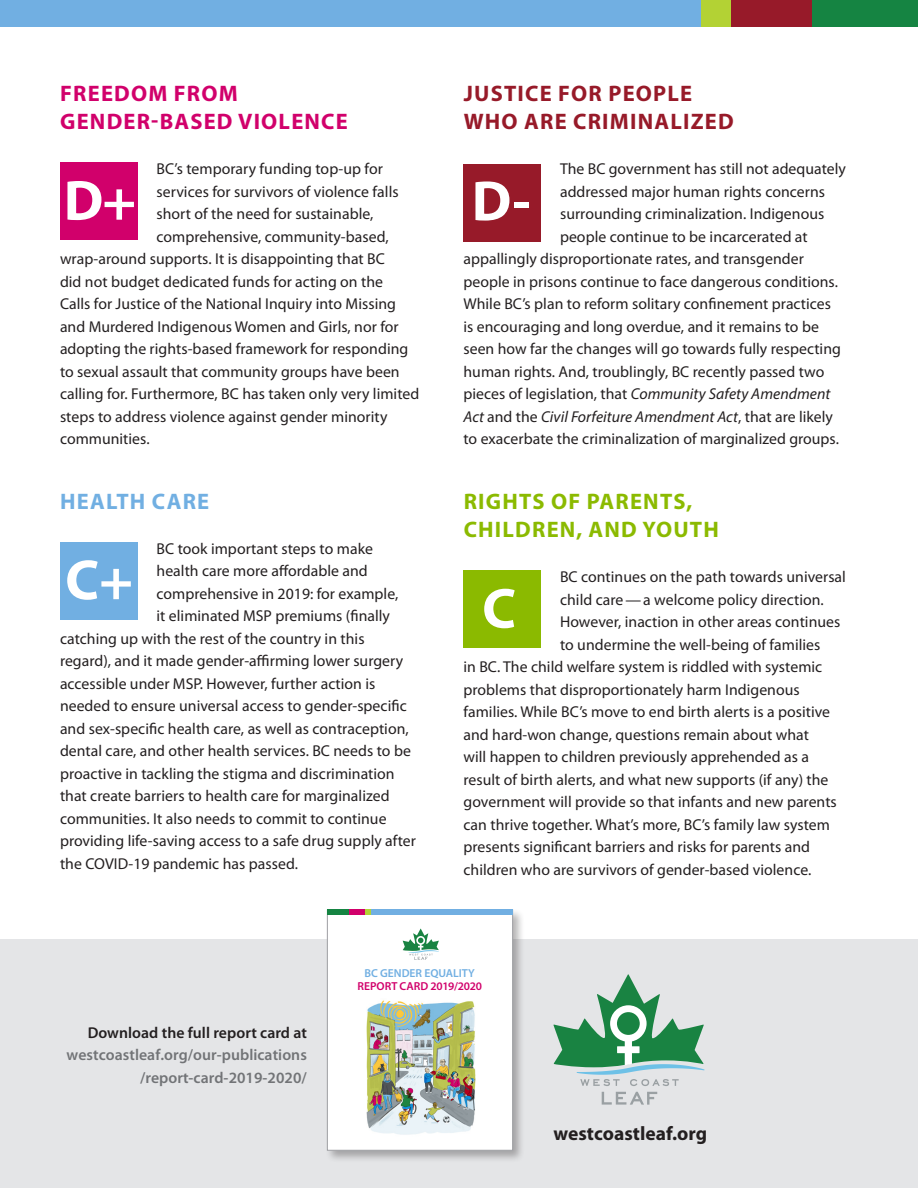
<style>
.page{position:relative;width:918px;height:1188px;background:#fff}
.page>*{position:absolute;margin:0;border:0;box-sizing:border-box;transform-origin:0 0}
.big_letter_in_margin{font:700 57px "Myriad Pro";color:#fff}
.head_2_exec_sum{font:700 22.5px/28.5px "Myriad Pro";letter-spacing:.055em;color:#971a29}
.head_2_exec_sum-2{font:700 22.5px/28.5px "Myriad Pro";letter-spacing:.055em;color:#8bba00}
.head_2_exec_sum-3{font:700 22.5px/28.5px "Myriad Pro";letter-spacing:.055em;color:#d1006b}
.head_2_exec_sum-4{font:700 22.5px "Myriad Pro";letter-spacing:.055em;color:#71afe2}
.body_text{font:700 19.5px "Myriad Pro";letter-spacing:.005em;color:#231f20}
.body_text-2{font:15.75px "Myriad Pro";letter-spacing:.005em;color:#231f20}
.body_text-3{font:600 15.75px/22.5px "Myriad Pro";letter-spacing:.005em;color:#727477;text-align:right}
.body_text-4{font:italic 15.75px "Myriad Pro";letter-spacing:.005em;color:#231f20}
.t1{font:600 11.55px/13.4px "Myriad Pro";color:#d1006b;text-align:center}
.s1{font-style:italic}
.s2{font-style:normal}
.s3{color:#231f20}
.s4{color:#71afe2}
</style>
<div class="page">
<div style="left:0;top:939px;width:918px;height:249px;background:#e4e5e7"></div>
<div style="left:60px;top:163px;width:77px;height:77px;background:#d1006b"></div>
<div style="left:60px;top:542px;width:77px;height:77px;background:#71afe2"></div>
<div style="left:464px;top:165px;width:77px;height:77px;background:#971a29"></div>
<div style="left:464px;top:571px;width:77px;height:77px;background:#8bba00"></div>
<div style="left:325px;top:908px;width:200px;height:255px;background:#231f20;opacity:.33"></div>
<div style="left:327px;top:910px;width:186px;height:240px;background:#fff;border:1px solid #a0a1a5"></div>
<div style="left:327px;top:910px;width:22px;height:5px;background:#158442"></div>
<div style="left:349px;top:910px;width:16px;height:5px;background:#d1006b"></div>
<svg style="left:365px;top:910px;width:6px;height:5px"></svg>
<div style="left:371px;top:910px;width:142px;height:5px;background:#71afe2"></div>
<svg style="left:403px;top:929px;width:36px;height:31px"></svg>
<img style="left:367px;top:1000px;width:108px;height:135px">
<svg style="left:602px;top:1092px;width:55px;height:13px"></svg>
<svg style="left:554px;top:974px;width:151px;height:112px"></svg>
<div style="left:811px;top:0;width:107px;height:27px;background:#158442"></div>
<div style="left:731px;top:0;width:80px;height:27px;background:#971a29"></div>
<div style="left:701px;top:0;width:30px;height:27px;background:#b3d234"></div>
<div style="left:0;top:0;width:701px;height:27px;background:#71afe2"></div>
<p class="head_2_exec_sum-3" style="left:60px;top:78px;width:289px">FREEDOM FROM<br>GENDER-BASED VIOLENCE</p>
<p class="body_text-2" style="left:157px;top:159px;width:228px">BC’s temporary funding top-up for</p>
<p class="body_text-2" style="left:157px;top:182px;width:244px">services for survivors of violence falls</p>
<p class="body_text-2" style="left:157px;top:204px;width:218px">short of the need for sustainable,</p>
<p class="body_text-2" style="left:157px;top:227px;width:234px">comprehensive, community-based,</p>
<p class="body_text-2" style="left:60px;top:249px;width:326px">wrap-around supports. It is disappointing that BC</p>
<p class="body_text-2" style="left:60px;top:272px;width:325px">did not budget dedicated funds for acting on the</p>
<p class="body_text-2" style="left:60px;top:294px;width:337px">Calls for Justice of the National Inquiry into Missing</p>
<p class="body_text-2" style="left:60px;top:317px;width:340px">and Murdered Indigenous Women and Girls, nor for</p>
<p class="body_text-2" style="left:60px;top:339px;width:350px">adopting the rights-based framework for responding</p>
<p class="body_text-2" style="left:60px;top:362px;width:341px">to sexual assault that community groups have been</p>
<p class="body_text-2" style="left:60px;top:384px;width:361px">calling for. Furthermore, BC has taken only very limited</p>
<p class="body_text-2" style="left:60px;top:407px;width:329px">steps to address violence against gender minority</p>
<p class="body_text-2" style="left:60px;top:429px;width:91px">communities.</p>
<p class="big_letter_in_margin" style="left:64px;top:163px;width:74px">D+</p>
<p class="head_2_exec_sum-4" style="left:60px;top:487px;width:151px">HEALTH CARE</p>
<p class="body_text-2" style="left:157px;top:539px;width:218px">BC took important steps to make</p>
<p class="body_text-2" style="left:157px;top:561px;width:213px">health care more affordable and</p>
<p class="body_text-2" style="left:157px;top:584px;width:243px">comprehensive in 2019: for example,</p>
<p class="body_text-2" style="left:157px;top:606px;width:235px">it eliminated MSP premiums (finally</p>
<p class="body_text-2" style="left:60px;top:629px;width:306px">catching up with the rest of the country in this</p>
<p class="body_text-2" style="left:60px;top:651px;width:345px">regard), and it made gender-affirming lower surgery</p>
<p class="body_text-2" style="left:60px;top:674px;width:317px">accessible under MSP. However, further action is</p>
<p class="body_text-2" style="left:60px;top:696px;width:348px">needed to ensure universal access to gender-specific</p>
<p class="body_text-2" style="left:60px;top:719px;width:350px">and sex-specific health care, as well as contraception,</p>
<p class="body_text-2" style="left:60px;top:741px;width:352px">dental care, and other health services. BC needs to be</p>
<p class="body_text-2" style="left:60px;top:764px;width:336px">proactive in tackling the stigma and discrimination</p>
<p class="body_text-2" style="left:60px;top:786px;width:331px">that create barriers to health care for marginalized</p>
<p class="body_text-2" style="left:60px;top:809px;width:328px">communities. It also needs to commit to continue</p>
<p class="body_text-2" style="left:60px;top:831px;width:358px">providing life-saving access to a safe drug supply after</p>
<p class="body_text-2" style="left:60px;top:854px;width:240px">the COVID-19 pandemic has passed.</p>
<p class="big_letter_in_margin" style="left:65px;top:543px;width:69px">C+</p>
<p class="head_2_exec_sum" style="left:464px;top:78px;width:272px">JUSTICE FOR PEOPLE<br>WHO ARE CRIMINALIZED</p>
<p class="body_text-2" style="left:560px;top:159px;width:287px">The BC government has still not adequately</p>
<p class="body_text-2" style="left:560px;top:182px;width:267px">addressed major human rights concerns</p>
<p class="body_text-2" style="left:560px;top:204px;width:266px">surrounding criminalization. Indigenous</p>
<p class="body_text-2" style="left:560px;top:227px;width:249px">people continue to be incarcerated at</p>
<p class="body_text-2" style="left:464px;top:249px;width:342px">appallingly disproportionate rates, and transgender</p>
<p class="body_text-2" style="left:464px;top:272px;width:376px">people in prisons continue to face dangerous conditions.</p>
<p class="body_text-2" style="left:464px;top:294px;width:369px">While BC’s plan to reform solitary confinement practices</p>
<p class="body_text-2" style="left:464px;top:317px;width:357px">is encouraging and long overdue, and it remains to be</p>
<p class="body_text-2" style="left:464px;top:339px;width:379px">seen how far the changes will go towards fully respecting</p>
<p class="body_text-2" style="left:464px;top:362px;width:362px">human rights. And, troublingly, BC recently passed two</p>
<p class="body_text-2" style="left:464px;top:384px;width:368px">pieces of legislation, that <span class="s1">Community Safety Amendment</span></p>
<p class="body_text-4" style="left:464px;top:407px;width:371px">Act <span class="s2">and the</span> Civil Forfeiture Amendment Act<span class="s2">, that are likely</span></p>
<p class="body_text-2" style="left:464px;top:429px;width:377px">to exacerbate the criminalization of marginalized groups.</p>
<p class="big_letter_in_margin" style="left:472px;top:164px;width:60px">D-</p>
<p class="head_2_exec_sum-2" style="left:464px;top:486px;width:257px">RIGHTS OF PARENTS,<br>CHILDREN, AND YOUTH</p>
<p class="body_text-2" style="left:560px;top:567px;width:287px">BC continues on the path towards universal</p>
<p class="body_text-2" style="left:560px;top:590px;width:265px">child care—a welcome policy direction.</p>
<p class="body_text-2" style="left:560px;top:612px;width:282px">However, inaction in other areas continues</p>
<p class="body_text-2" style="left:560px;top:635px;width:262px">to undermine the well-being of families</p>
<p class="body_text-2" style="left:464px;top:657px;width:360px">in BC. The child welfare system is riddled with systemic</p>
<p class="body_text-2" style="left:464px;top:680px;width:338px">problems that disproportionately harm Indigenous</p>
<p class="body_text-2" style="left:464px;top:702px;width:368px">families. While BC’s move to end birth alerts is a positive</p>
<p class="body_text-2" style="left:464px;top:725px;width:347px">and hard-won change, questions remain about what</p>
<p class="body_text-2" style="left:464px;top:747px;width:347px">will happen to children previously apprehended as a</p>
<p class="body_text-2" style="left:464px;top:770px;width:367px">result of birth alerts, and what new supports (if any) the</p>
<p class="body_text-2" style="left:464px;top:792px;width:375px">government will provide so that infants and new parents</p>
<p class="body_text-2" style="left:464px;top:815px;width:368px">can thrive together. What’s more, BC’s family law system</p>
<p class="body_text-2" style="left:464px;top:837px;width:348px">presents significant barriers and risks for parents and</p>
<p class="body_text-2" style="left:464px;top:860px;width:349px">children who are survivors of gender-based violence.</p>
<p class="big_letter_in_margin" style="left:482px;top:571px;width:35px">C</p>
<p class="body_text-3" style="left:67px;top:1022px;width:242px"><span class="s3">Download the full report card at </span>westcoastleaf.org/our-publications /report-card-2019-2020/</p>
<p class="t1" style="left:358px;top:967px;width:126px"><span class="s4">BC GENDER EQUALITY<br></span>REPORT CARD 2019/2020</p>
<p class="body_text" style="left:554px;top:1120px;width:155px">westcoastleaf.org</p>
</div>
